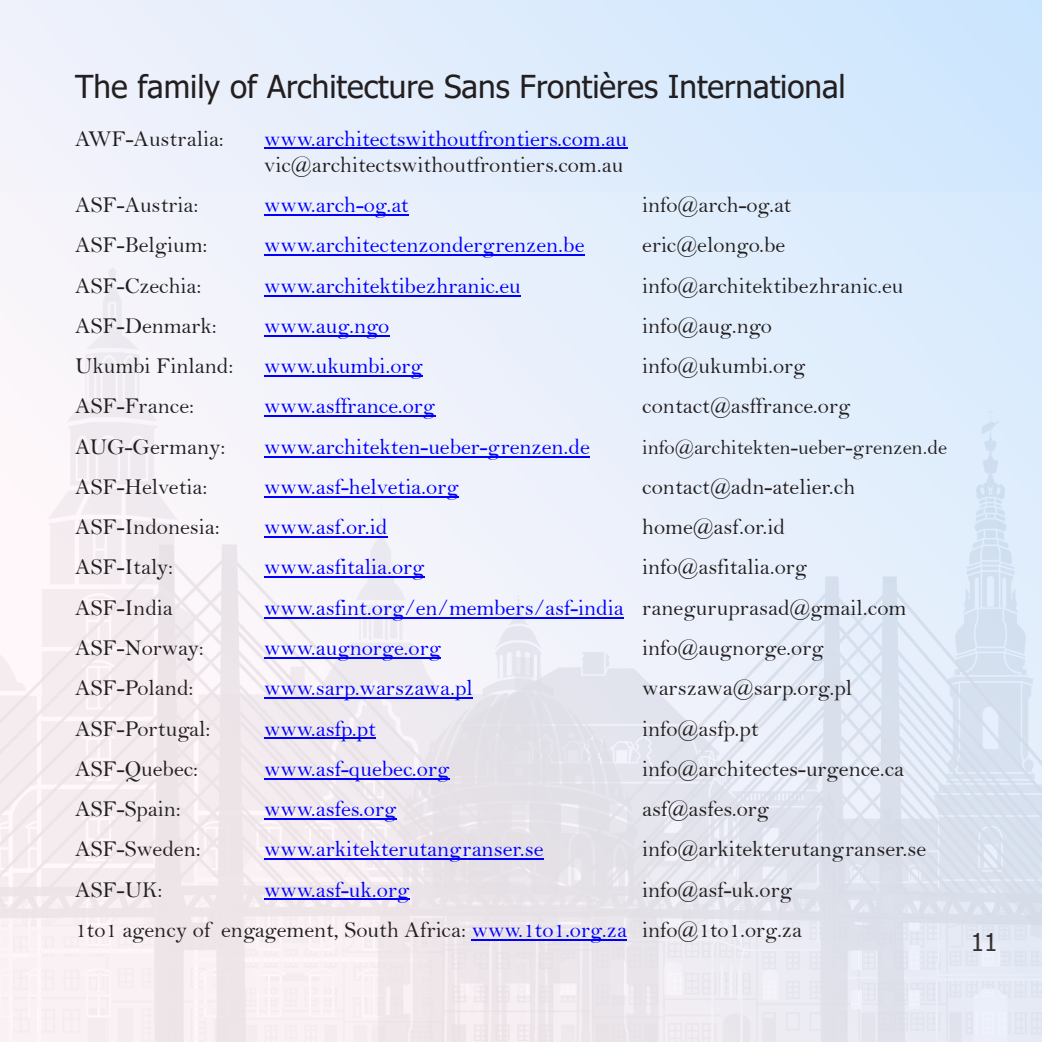
<style>
.page{position:relative;width:1042px;height:1042px;background:#fff}
.page>*{position:absolute;margin:0;border:0;box-sizing:border-box;transform-origin:0 0}
.t1{font:31.5px "Tahoma";color:#231f20}
.t2{font:24.5px "Tahoma";color:#231f20}
.t3{font:22.75px/40.2px "Bell";color:#231f20}
.t4{font:22.75px "Bell";color:#00f}
.t5{font:21px "Bell";color:#231f20}
.s1{color:#231f20}
.s2{color:#00f}
</style>
<div class="page">
<div style="left:0;top:0;width:1042px;height:1042px;background:linear-gradient(to right,#f2f3fb,#cde6fe)"></div>
<img style="left:0;top:193px;width:1042px;height:849px">
<hr style="left:264px;top:148px;width:363px;height:1px;background:#00f">
<hr style="left:264px;top:214px;width:145px;height:2px;background:#00f">
<hr style="left:264px;top:255px;width:320px;height:1px;background:#00f">
<hr style="left:264px;top:295px;width:257px;height:1px;background:#00f">
<hr style="left:264px;top:335px;width:125px;height:1px;background:#00f">
<hr style="left:264px;top:375px;width:159px;height:2px;background:#00f">
<hr style="left:264px;top:416px;width:171px;height:1px;background:#00f">
<hr style="left:264px;top:456px;width:326px;height:1px;background:#00f">
<hr style="left:264px;top:496px;width:195px;height:1px;background:#00f">
<hr style="left:264px;top:536px;width:123px;height:2px;background:#00f">
<hr style="left:264px;top:577px;width:160px;height:1px;background:#00f">
<hr style="left:264px;top:617px;width:360px;height:1px;background:#00f">
<hr style="left:264px;top:657px;width:177px;height:1px;background:#00f">
<hr style="left:264px;top:697px;width:209px;height:2px;background:#00f">
<hr style="left:264px;top:738px;width:112px;height:1px;background:#00f">
<hr style="left:264px;top:778px;width:185px;height:1px;background:#00f">
<hr style="left:264px;top:818px;width:132px;height:1px;background:#00f">
<hr style="left:264px;top:858px;width:280px;height:2px;background:#00f">
<hr style="left:264px;top:899px;width:145px;height:1px;background:#00f">
<hr style="left:472px;top:939px;width:155px;height:1px;background:#00f">
<h1 class="t1" style="left:75px;top:74px;width:772px">The family of Architecture Sans Frontières International</h1>
<p class="t3" style="left:75px;top:121px;width:150px">AWF-Australia:</p>
<p class="t4" style="left:264px;top:130px;width:364px">www.architectswithoutfrontiers.com.au</p>
<p class="t3" style="left:264px;top:147px;width:360px">vic@architectswithoutfrontiers.com.au</p>
<p class="t3" style="left:75px;top:187px;width:125px">ASF-Austria:</p>
<p class="t4" style="left:264px;top:197px;width:146px">www.arch-og.at</p>
<p class="t3" style="left:642px;top:187px;width:150px">info@arch-og.at</p>
<p class="t3" style="left:75px;top:228px;width:134px">ASF-Belgium:</p>
<p class="t4" style="left:264px;top:237px;width:322px">www.architectenzondergrenzen.be</p>
<p class="t3" style="left:642px;top:228px;width:144px">eric@elongo.be</p>
<p class="t3" style="left:75px;top:268px;width:128px">ASF-Czechia:</p>
<p class="t4" style="left:264px;top:277px;width:258px">www.architektibezhranic.eu</p>
<p class="t3" style="left:642px;top:268px;width:263px">info@architektibezhranic.eu</p>
<p class="t3" style="left:75px;top:308px;width:143px">ASF-Denmark:</p>
<p class="t4" style="left:264px;top:318px;width:127px">www.aug.ngo</p>
<p class="t3" style="left:642px;top:308px;width:131px">info@aug.ngo</p>
<p class="t3" style="left:75px;top:348px;width:160px">Ukumbi Finland:</p>
<p class="t4" style="left:264px;top:358px;width:160px">www.ukumbi.org</p>
<p class="t3" style="left:642px;top:348px;width:165px">info@ukumbi.org</p>
<p class="t3" style="left:75px;top:389px;width:120px">ASF-France:</p>
<p class="t4" style="left:264px;top:398px;width:172px">www.asffrance.org</p>
<p class="t3" style="left:642px;top:389px;width:210px">contact@asffrance.org</p>
<p class="t3" style="left:75px;top:429px;width:152px">AUG-Germany:</p>
<p class="t4" style="left:264px;top:438px;width:327px">www.architekten-ueber-grenzen.de</p>
<p class="t5" style="left:642px;top:440px;width:306px">info@architekten-ueber-grenzen.de</p>
<p class="t3" style="left:75px;top:469px;width:134px">ASF-Helvetia:</p>
<p class="t4" style="left:264px;top:479px;width:196px">www.asf-helvetia.org</p>
<p class="t3" style="left:642px;top:469px;width:214px">contact@adn-atelier.ch</p>
<p class="t3" style="left:75px;top:509px;width:146px">ASF-Indonesia:</p>
<p class="t4" style="left:264px;top:519px;width:125px">www.asf.or.id</p>
<p class="t3" style="left:642px;top:509px;width:144px">home@asf.or.id</p>
<p class="t3" style="left:75px;top:550px;width:100px">ASF-Italy:</p>
<p class="t4" style="left:264px;top:559px;width:162px">www.asfitalia.org</p>
<p class="t3" style="left:642px;top:550px;width:166px">info@asfitalia.org</p>
<p class="t3" style="left:75px;top:590px;width:99px">ASF-India</p>
<p class="t4" style="left:264px;top:599px;width:643px">www.asfint.org/en/members/asf-india <span class="s1">raneguruprasad@gmail.com</span></p>
<p class="t3" style="left:75px;top:630px;width:130px">ASF-Norway:</p>
<p class="t4" style="left:264px;top:640px;width:178px">www.augnorge.org</p>
<p class="t3" style="left:642px;top:630px;width:183px">info@augnorge.org</p>
<p class="t3" style="left:75px;top:670px;width:120px">ASF-Poland:</p>
<p class="t4" style="left:264px;top:680px;width:210px">www.sarp.warszawa.pl</p>
<p class="t3" style="left:642px;top:670px;width:211px">warszawa@sarp.org.pl</p>
<p class="t3" style="left:75px;top:711px;width:137px">ASF-Portugal:</p>
<p class="t4" style="left:264px;top:720px;width:113px">www.asfp.pt</p>
<p class="t3" style="left:642px;top:711px;width:118px">info@asfp.pt</p>
<p class="t3" style="left:75px;top:751px;width:124px">ASF-Quebec:</p>
<p class="t4" style="left:264px;top:760px;width:187px">www.asf-quebec.org</p>
<p class="t3" style="left:642px;top:751px;width:263px">info@architectes-urgence.ca</p>
<p class="t3" style="left:75px;top:791px;width:107px">ASF-Spain:</p>
<p class="t4" style="left:264px;top:801px;width:134px">www.asfes.org</p>
<p class="t3" style="left:642px;top:791px;width:128px">asf@asfes.org</p>
<p class="t3" style="left:75px;top:831px;width:127px">ASF-Sweden:</p>
<p class="t4" style="left:264px;top:841px;width:281px">www.arkitekterutangranser.se</p>
<p class="t3" style="left:642px;top:831px;width:285px">info@arkitekterutangranser.se</p>
<p class="t3" style="left:75px;top:872px;width:89px">ASF-UK:</p>
<p class="t4" style="left:264px;top:881px;width:147px">www.asf-uk.org</p>
<p class="t3" style="left:75px;top:872px;width:728px;text-indent:567px">info@asf-uk.org<br>1to1 agency of engagement, South Africa: <span class="s2">www.1to1.org.za</span> info@1to1.org.za</p>
<p class="t2" style="left:971px;top:932px;width:28px">11</p>
</div>
